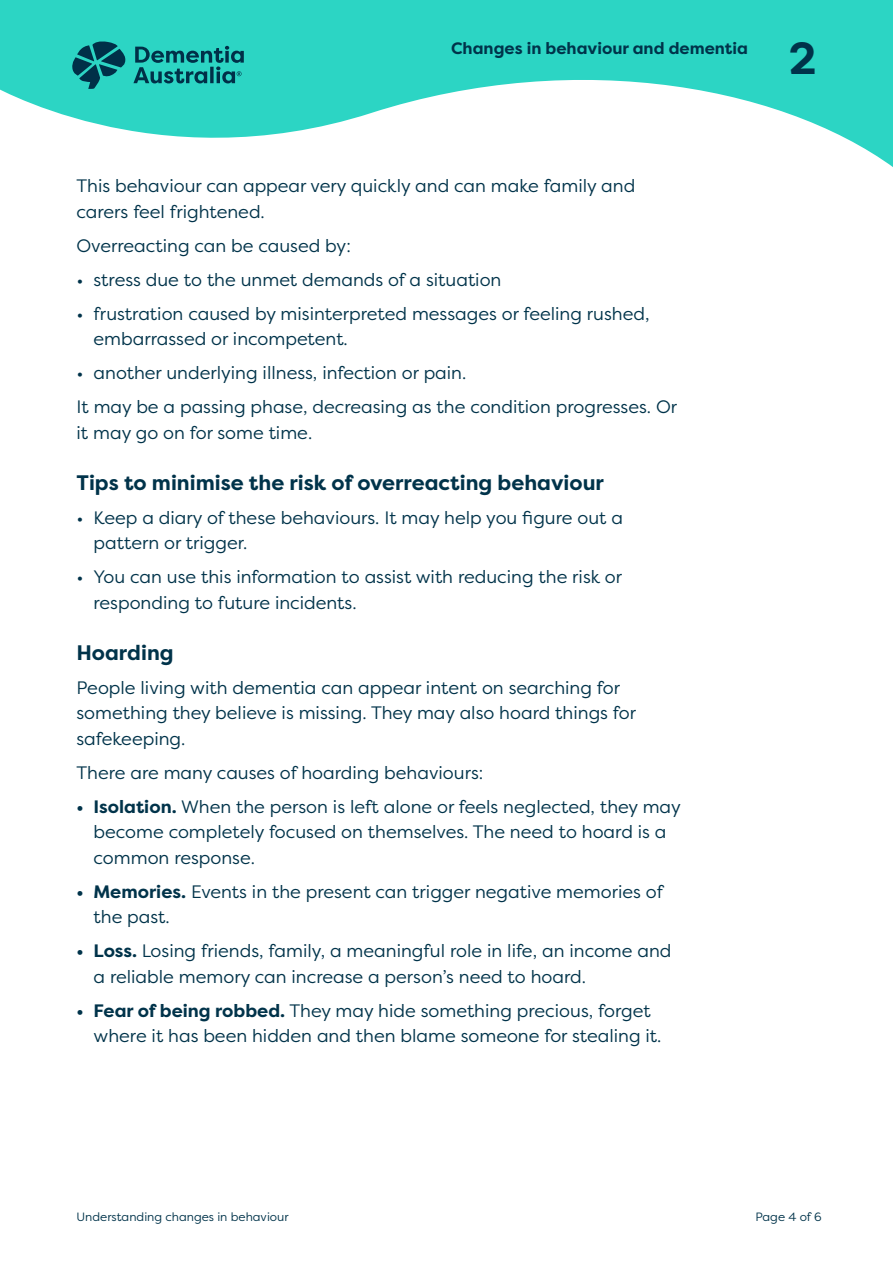
<style>
.page{position:relative;width:893px;height:1263px;background:#fff}
.page>*{position:absolute;margin:0;border:0;box-sizing:border-box;transform-origin:0 0}
.t1{font:700 45px "Filson Pro";color:#00334a}
.t2{font:700 21px "Filson Pro";color:#00334a}
.Body{font:18px/25.5px "Filson Pro";color:#00334a}
.t3{font:700 16.5px "Filson Pro";color:#00334a}
.t4{font:12px "Filson Pro";color:#00334a}
.s1{font-weight:700}
</style>
<div class="page">
<svg style="left:0;top:0;width:893px;height:167px;fill:#2cd5c4"></svg>
<svg style="left:72px;top:41px;width:172px;height:48px;background:#1d9d9a"></svg>
<p class="t3" style="left:451px;top:38px;width:298px">Changes in behaviour and dementia</p>
<h1 class="t1" style="left:789px;top:30px;width:29px">2</h1>
<p class="Body" style="left:77px;top:173px;width:560px">This behaviour can appear very quickly and can make family and carers feel frightened.</p>
<p class="Body" style="left:77px;top:232px;width:276px">Overreacting can be caused by:</p>
<p class="Body" style="left:77px;top:266px;width:426px">• stress due to the unmet demands of a situation</p>
<p class="Body" style="left:94px;top:300px;width:557px;text-indent:-17px">• frustration caused by misinterpreted messages or feeling rushed, embarrassed or incompetent.</p>
<p class="Body" style="left:77px;top:360px;width:391px">• another underlying illness, infection or pain.</p>
<p class="Body" style="left:77px;top:394px;width:602px">It may be a passing phase, decreasing as the condition progresses. Or it may go on for some time.</p>
<h2 class="t2" style="left:77px;top:469px;width:529px">Tips to minimise the risk of overreacting behaviour</h2>
<p class="Body" style="left:94px;top:504px;width:531px;text-indent:-17px">• Keep a diary of these behaviours. It may help you figure out a pattern or trigger.</p>
<p class="Body" style="left:94px;top:564px;width:530px;text-indent:-17px">• You can use this information to assist with reducing the risk or responding to future incidents.</p>
<h2 class="t2" style="left:77px;top:639px;width:99px">Hoarding</h2>
<p class="Body" style="left:77px;top:674px;width:561px">People living with dementia can appear intent on searching for something they believe is missing. They may also hoard things for safekeeping.</p>
<p class="Body" style="left:77px;top:759px;width:408px">There are many causes of hoarding behaviours:</p>
<p class="Body" style="left:94px;top:793px;width:589px;text-indent:-17px"><span class="s1">• Isolation.</span> When the person is left alone or feels neglected, they may become completely focused on themselves. The need to hoard is a common response.</p>
<p class="Body" style="left:94px;top:878px;width:571px;text-indent:-17px"><span class="s1">• Memories.</span> Events in the present can trigger negative memories of the past.</p>
<p class="Body" style="left:94px;top:938px;width:579px;text-indent:-17px"><span class="s1">• Loss.</span> Losing friends, family, a meaningful role in life, an income and a reliable memory can increase a person’s need to hoard.</p>
<p class="Body" style="left:94px;top:997px;width:569px;text-indent:-17px"><span class="s1">• Fear of being robbed.</span> They may hide something precious, forget where it has been hidden and then blame someone for stealing it.</p>
<p class="t4" style="left:77px;top:1209px;width:214px">Understanding changes in behaviour</p>
<p class="t4" style="left:755px;top:1209px;width:68px">Page 4 of 6</p>
</div>
